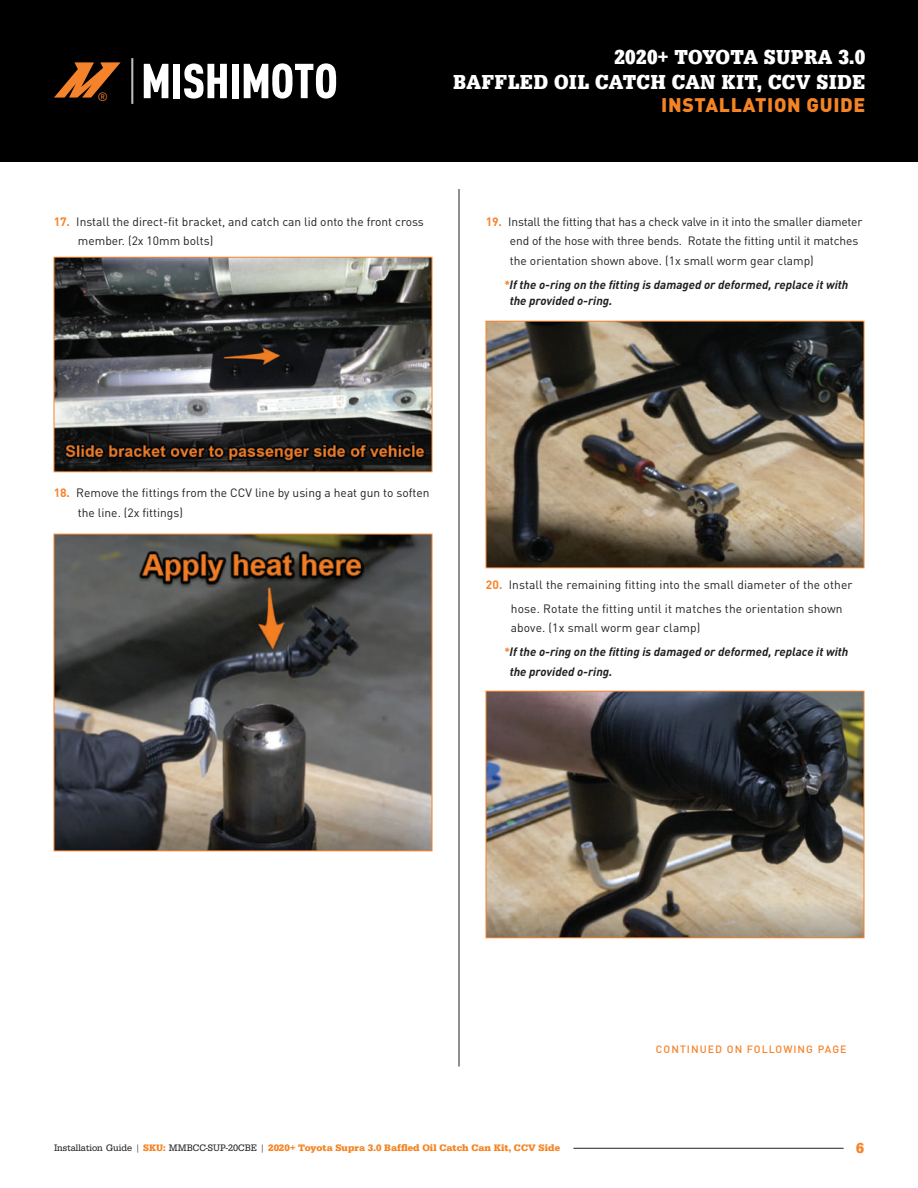
<style>
.page{position:relative;width:918px;height:1188px;background:#fff}
.page>*{position:absolute;margin:0;border:0;box-sizing:border-box;transform-origin:0 0}
.t1{font:21px/25.2px "URW Egyptienne T Bold Extr Narr";letter-spacing:.015em;color:#fff;text-align:right}
.t2{font:900 19.5px "DIN";letter-spacing:.035em;color:#f58424}
.t3{font:15px "URW Egyptienne TOT Bol Nar";color:#f5832b}
.t4{font:12px/19.5px "DIN";color:#231f20}
.t5{font:italic 700 12px/16.5px "DIN";color:#231f20}
.t6{font:12px "DIN";color:#f5832b}
.t7{font:500 10.5px "DIN";letter-spacing:.1em;color:#f5832b}
.t8{font:700 9.75px "URW Egyptienne T";letter-spacing:.01em;color:#f58424}
.s1{font-weight:700;color:#f5832b}
.s2{color:#f5832b}
.s3{font-weight:400;font-style:normal}
.s4{font-family:"URW Egyptienne TOT Reg Nar";font-weight:400;color:#231f20}
.s5{font-family:"URW Egyptienne TOT Bol Nar";font-weight:400}
</style>
<div class="page">
<hr style="left:459px;top:189px;width:1px;height:877px;background:#231f20">
<div style="left:0;top:0;width:918px;height:162px;background:#000001"></div>
<svg style="left:144px;top:64px;width:24px;height:34px"></svg>
<div style="left:173px;top:64px;width:7px;height:34px;background:#fff"></div>
<svg style="left:184px;top:64px;width:43px;height:35px"></svg>
<div style="left:232px;top:64px;width:7px;height:34px;background:#fff"></div>
<svg style="left:244px;top:63px;width:92px;height:36px"></svg>
<svg style="left:54px;top:62px;width:67px;height:36px"></svg>
<hr style="left:131px;top:58px;width:2px;height:46px;background:#bcbdc0">
<img style="left:56px;top:259px;width:374px;height:211px">
<div style="left:54px;top:257px;width:378px;height:215px;border:1px solid #f5832b"></div>
<img style="left:56px;top:536px;width:374px;height:313px">
<img style="left:488px;top:323px;width:374px;height:243px">
<div style="left:486px;top:321px;width:378px;height:247px;border:1px solid #f5832b"></div>
<img style="left:488px;top:693px;width:374px;height:243px">
<div style="left:486px;top:691px;width:378px;height:247px;border:1px solid #f5832b"></div>
<hr style="left:573px;top:1148px;width:271px;height:1px;background:#231f20">
<p class="t6" style="left:98px;top:89px;width:12px">®</p>
<h1 class="t1" style="left:453px;top:44px;width:414px">2020+ TOYOTA SUPRA 3.0<br>BAFFLED OIL CATCH CAN KIT, CCV SIDE</h1>
<h2 class="t2" style="left:661px;top:92px;width:206px">INSTALLATION GUIDE</h2>
<p class="t4" style="left:78px;top:212px;width:347px;text-indent:-24px"><span class="s1">17.</span> Install the direct-fit bracket, and catch can lid onto the front cross member. (2x 10mm bolts)</p>
<p class="t4" style="left:510px;top:212px;width:354px;text-indent:-24px"><span class="s1">19.</span> Install the fitting that has a check valve in it into the smaller diameter end of the hose with three bends. Rotate the fitting until it matches the orientation shown above. (1x small worm gear clamp)</p>
<p class="t5" style="left:510px;top:276px;width:340px;text-indent:-6px"><span class="s2">*</span>If the o-ring on the fitting is damaged or deformed, replace it with the provided o-ring.</p>
<p class="t4" style="left:78px;top:483px;width:353px;text-indent:-24px"><span class="s1">18.</span> Remove the fittings from the CCV line by using a heat gun to soften the line. (2x fittings)</p>
<p class="t4" style="left:511px;top:572px;width:343px;line-height:24px;text-indent:-25px"><span class="s1">20.</span> Install the remaining fitting into the small diameter of the other hose. Rotate the fitting until it matches the orientation shown</p>
<p class="t5" style="left:504px;top:616px;width:346px;line-height:24px;text-indent:7px"><span class="s3">above. (1x small worm gear clamp)<br></span><span class="s2">*</span>If the o-ring on the fitting is damaged or deformed, replace it with</p>
<p class="t5" style="left:510px;top:663px;width:104px">the provided o-ring.</p>
<p class="t7" style="left:656px;top:1043px;width:192px">CONTINUED ON FOLLOWING PAGE</p>
<p class="t8" style="left:54px;top:1142px;width:508px"><span class="s4">Installation Guide |</span> <span class="s5">SKU:</span> <span class="s4">MMBCC-SUP-20CBE |</span> 2020+ Toyota Supra 3.0 Baffled Oil Catch Can Kit, CCV Side</p>
<p class="t3" style="left:856px;top:1139px;width:9px">6</p>
</div>
